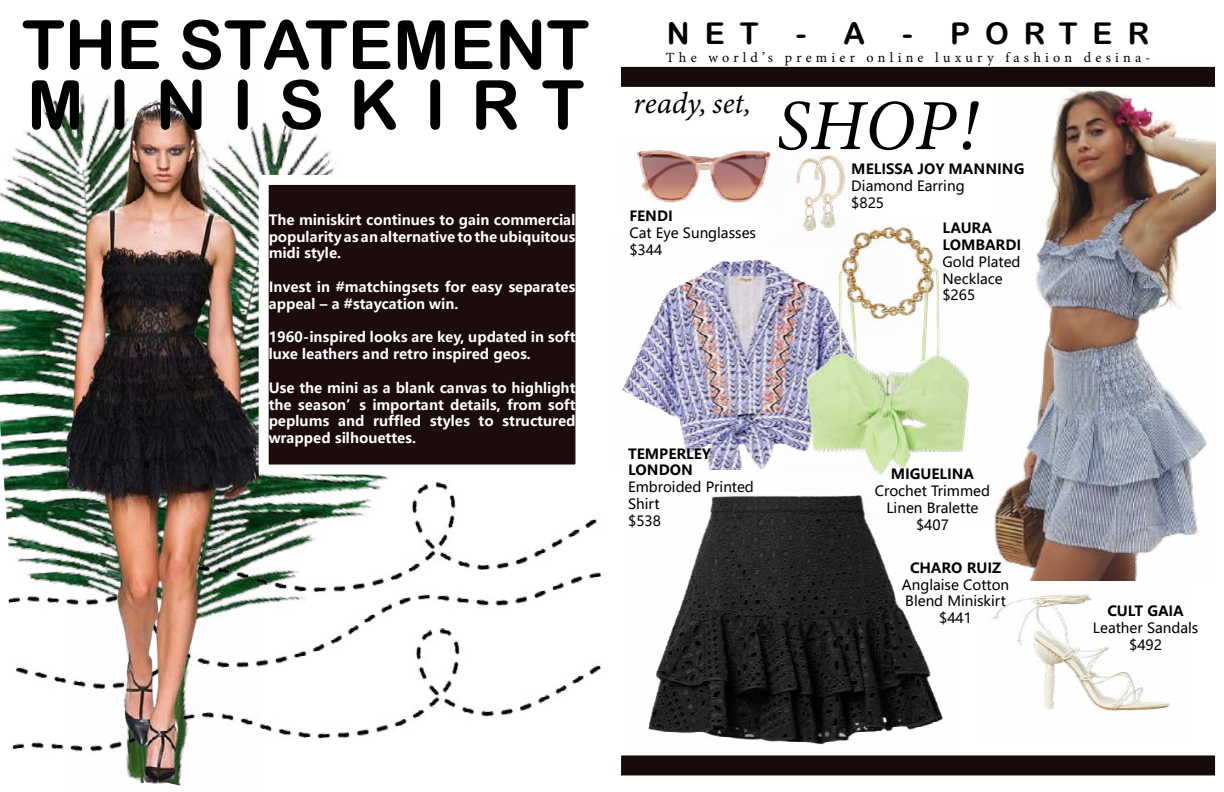
<style>
.page{position:relative;width:1224px;height:792px;background:#fff}
.page>*{position:absolute;margin:0;border:0;box-sizing:border-box;transform-origin:0 0}
.t1{font:italic 72px "Minion Variable Concept";color:#000}
.t2{font:68px "Arial Rounded MT Bold";color:#000101}
.t3{font:68px "Arial Rounded MT Bold";letter-spacing:.37em;color:#000101}
.t4{font:30px "Arial Rounded MT Bold";letter-spacing:.5em;color:#000}
.t5{font:italic 30px "Minion Variable Concept";color:#000}
.t6{font:700 14px/16.8px "Microsoft Ya Hei";color:#fff;text-align:justify}
.t7{font:14px/16.8px "Microsoft Ya Hei";color:#000}
.t8{font:700 14px/16.8px "Microsoft Ya Hei";color:#000}
.t9{font:14px "Minion Variable Concept";letter-spacing:.3em;color:#000}
</style>
<div class="page">
<img style="left:622px;top:259px;width:160px;height:211px">
<img style="left:782px;top:268px;width:191px;height:202px">
<img style="left:637px;top:148px;width:120px;height:55px">
<img style="left:757px;top:151px;width:14px;height:42px">
<img style="left:794px;top:154px;width:51px;height:81px">
<img style="left:625px;top:470px;width:334px;height:306px">
<img style="left:832px;top:222px;width:113px;height:109px">
<img style="left:992px;top:580px;width:178px;height:131px">
<img style="left:0;top:100px;width:336px;height:358px">
<img style="left:2px;top:458px;width:596px;height:67px">
<img style="left:8px;top:525px;width:593px;height:79px">
<img style="left:12px;top:604px;width:612px;height:172px">
<img style="left:995px;top:66px;width:220px;height:514px">
<img style="left:65px;top:93px;width:194px;height:693px">
<div style="left:264px;top:180px;width:316px;height:290px;background:#1c0c0d"></div>
<div style="left:259px;top:175px;width:326px;height:300px;border:10px solid #fff"></div>
<div style="left:621px;top:67px;width:594px;height:20px;background:#170b0c"></div>
<div style="left:621px;top:755px;width:594px;height:20px;background:#170b0c"></div>
<h2 class="t2" style="left:22px;top:5px;width:569px">THE STATEMENT</h2>
<h2 class="t3" style="left:27px;top:65px;width:559px">MINISKIRT</h2>
<p class="t6" style="left:269px;top:211px;width:308px">The miniskirt continues to gain commercial popularity as an alternative to the ubiquitous midi style.</p>
<p class="t6" style="left:269px;top:278px;width:308px">Invest in #matchingsets for easy separates appeal – a #staycation win.</p>
<p class="t6" style="left:269px;top:328px;width:308px">1960-inspired looks are key, updated in soft luxe leathers and retro inspired geos.</p>
<p class="t6" style="left:269px;top:379px;width:308px">Use the mini as a blank canvas to highlight the season’s important details, from soft peplums and ruffled styles to structured wrapped silhouettes.</p>
<h3 class="t4" style="left:667px;top:15px;width:93px">NET</h3>
<h3 class="t4" style="left:796px;top:15px;width:71px">- A</h3>
<h3 class="t4" style="left:903px;top:15px;width:248px">- PORTER</h3>
<p class="t9" style="left:666px;top:47px;width:486px">The world’s premier online luxury fashion desina-</p>
<h3 class="t5" style="left:633px;top:83px;width:118px">ready, set,</h3>
<h1 class="t1" style="left:776px;top:76px;width:203px">SHOP!</h1>
<p class="t8" style="left:629px;top:207px;width:45px">FENDI</p>
<p class="t7" style="left:629px;top:224px;width:128px">Cat Eye Sunglasses $344</p>
<p class="t8" style="left:628px;top:445px;width:84px">TEMPERLEY<br>LONDON</p>
<p class="t7" style="left:628px;top:478px;width:127px">Embroided Printed<br>Shirt<br>$538</p>
<p class="t8" style="left:851px;top:160px;width:175px">MELISSA JOY MANNING</p>
<p class="t7" style="left:851px;top:177px;width:115px">Diamond Earring $825</p>
<p class="t8" style="left:942px;top:219px;width:80px">LAURA<br>LOMBARDI</p>
<p class="t7" style="left:942px;top:253px;width:80px">Gold Plated<br>Necklace $265</p>
<p class="t8" style="left:891px;top:465px;width:85px">MIGUELINA</p>
<p class="t7" style="left:875px;top:482px;width:117px;text-align:center">Crochet Trimmed<br>Linen Bralette $407</p>
<p class="t8" style="left:910px;top:559px;width:93px">CHARO RUIZ</p>
<p class="t7" style="left:902px;top:576px;width:109px;text-align:center">Anglaise Cotton<br>Blend Miniskirt $441</p>
<p class="t8" style="left:1107px;top:602px;width:78px">CULT GAIA</p>
<p class="t7" style="left:1093px;top:619px;width:107px;text-align:center">Leather Sandals $492</p>
</div>
